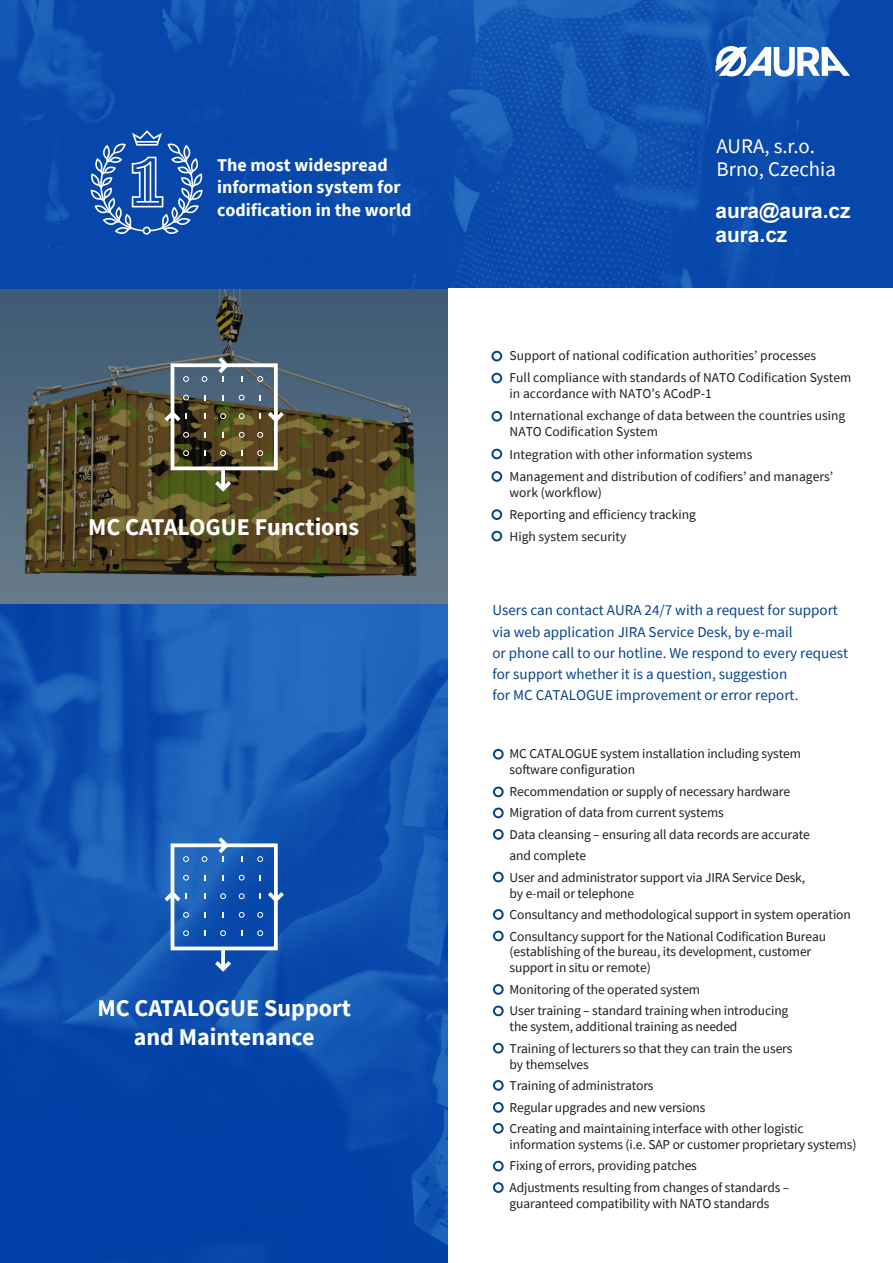
<style>
.page{position:relative;width:893px;height:1263px;background:#fff}
.page>*{position:absolute;margin:0;border:0;box-sizing:border-box;transform-origin:0 0}
.t1{font:700 24px/29.8px "Source Sans Pro";color:#fff;text-align:center}
.t2{font:20.85px/23.9px "Source Sans Pro";color:#fff}
.t3{font:700 20.85px/23.9px "Arial";color:#fff}
.t4{font:700 18px/22.5px "Source Sans Pro";color:#fff}
.t5{font:15px/21.1px "Source Sans Pro";color:#06428f}
.t6{font:13.5px/21.5px "Source Sans Pro";letter-spacing:-.01em;color:#1d1d1b}
</style>
<div class="page">
<img style="left:0;top:288px;width:448px;height:317px">
<img style="left:0;top:605px;width:448px;height:658px">
<img style="left:0;top:0;width:893px;height:288px">
<div style="left:493px;top:749px;width:11px;height:10px;border:2px solid #06428f;border-radius:50%"></div>
<div style="left:493px;top:786px;width:11px;height:11px;border:2px solid #06428f;border-radius:50%"></div>
<div style="left:493px;top:807px;width:11px;height:11px;border:2px solid #06428f;border-radius:50%"></div>
<div style="left:493px;top:829px;width:11px;height:11px;border:2px solid #06428f;border-radius:50%"></div>
<div style="left:493px;top:872px;width:11px;height:10px;border:2px solid #06428f;border-radius:50%"></div>
<div style="left:493px;top:909px;width:11px;height:11px;border:2px solid #06428f;border-radius:50%"></div>
<div style="left:493px;top:930px;width:11px;height:11px;border:2px solid #06428f;border-radius:50%"></div>
<div style="left:493px;top:984px;width:11px;height:11px;border:2px solid #06428f;border-radius:50%"></div>
<div style="left:493px;top:1005px;width:11px;height:11px;border:2px solid #06428f;border-radius:50%"></div>
<div style="left:493px;top:1043px;width:11px;height:10px;border:2px solid #06428f;border-radius:50%"></div>
<div style="left:493px;top:1080px;width:11px;height:11px;border:2px solid #06428f;border-radius:50%"></div>
<div style="left:493px;top:1102px;width:11px;height:11px;border:2px solid #06428f;border-radius:50%"></div>
<div style="left:493px;top:1123px;width:11px;height:11px;border:2px solid #06428f;border-radius:50%"></div>
<div style="left:493px;top:1161px;width:11px;height:10px;border:2px solid #06428f;border-radius:50%"></div>
<div style="left:493px;top:1182px;width:11px;height:11px;border:2px solid #06428f;border-radius:50%"></div>
<svg style="left:91px;top:130px;width:112px;height:105px;background:#376bbb"></svg>
<div style="left:491px;top:351px;width:11px;height:10px;border:2px solid #06428f;border-radius:50%"></div>
<div style="left:491px;top:373px;width:11px;height:10px;border:2px solid #06428f;border-radius:50%"></div>
<div style="left:491px;top:411px;width:11px;height:11px;border:2px solid #06428f;border-radius:50%"></div>
<div style="left:491px;top:449px;width:11px;height:10px;border:2px solid #06428f;border-radius:50%"></div>
<div style="left:491px;top:471px;width:11px;height:11px;border:2px solid #06428f;border-radius:50%"></div>
<div style="left:491px;top:509px;width:11px;height:11px;border:2px solid #06428f;border-radius:50%"></div>
<div style="left:491px;top:531px;width:11px;height:10px;border:2px solid #06428f;border-radius:50%"></div>
<svg style="left:164px;top:357px;width:120px;height:135px;background:#656654"></svg>
<svg style="left:164px;top:837px;width:120px;height:135px;background:#336cbd"></svg>
<svg style="left:714px;top:46px;width:136px;height:31px"></svg>
<h3 class="t4" style="left:217px;top:155px;width:196px">The most widespread information system for codification in the world</h3>
<h1 class="t1" style="left:88px;top:514px;width:272px">MC CATALOGUE Functions</h1>
<h1 class="t1" style="left:97px;top:995px;width:255px">MC CATALOGUE Support and Maintenance</h1>
<h2 class="t2" style="left:717px;top:135px;width:121px">AURA, s.r.o.<br>Brno, Czechia</h2>
<h2 class="t3" style="left:715px;top:201px;width:137px">aura@aura.cz aura.cz</h2>
<p class="t6" style="left:510px;top:346px;width:343px;line-height:22.2px">Support of national codification authorities’ processes<br>Full compliance with standards of NATO Codification System</p>
<p class="t6" style="left:510px;top:384px;width:337px;line-height:22.2px">in accordance with NATO’s ACodP-1<br>International exchange of data between the countries using</p>
<p class="t6" style="left:510px;top:422px;width:325px;line-height:22.2px">NATO Codification System<br>Integration with other information systems<br>Management and distribution of codifiers’ and managers’</p>
<p class="t6" style="left:510px;top:482px;width:188px;line-height:22.2px">work (workflow)<br>Reporting and efficiency tracking</p>
<p class="t6" style="left:510px;top:527px;width:118px">High system security</p>
<p class="t5" style="left:492px;top:601px;width:357px">Users can contact AURA 24/7 with a request for support via web application JIRA Service Desk, by e-mail<br>or phone call to our hotline. We respond to every request for support whether it is a question, suggestion<br>for MC CATALOGUE improvement or error report.</p>
<p class="t6" style="left:510px;top:747px;width:293px;line-height:15.9px">MC CATALOGUE system installation including system software configuration</p>
<p class="t6" style="left:510px;top:782px;width:302px">Recommendation or supply of necessary hardware Migration of data from current systems<br>Data cleansing – ensuring all data records are accurate and complete<br>User and administrator support via JIRA Service Desk,</p>
<p class="t6" style="left:510px;top:883px;width:343px">by e-mail or telephone<br>Consultancy and methodological support in system operation<br>Consultancy support for the National Codification Bureau</p>
<p class="t6" style="left:510px;top:945px;width:303px;line-height:15.9px">(establishing of the bureau, its development, customer support in situ or remote)</p>
<p class="t6" style="left:510px;top:980px;width:280px">Monitoring of the operated system<br>User training – standard training when introducing</p>
<p class="t6" style="left:510px;top:1017px;width:284px">the system, additional training as needed<br>Training of lecturers so that they can train the users</p>
<p class="t6" style="left:510px;top:1054px;width:296px">by themselves<br>Training of administrators<br>Regular upgrades and new versions<br>Creating and maintaining interface with other logistic</p>
<p class="t6" style="left:510px;top:1135px;width:348px">information systems (i.e. SAP or customer proprietary systems)<br>Fixing of errors, providing patches<br>Adjustments resulting from changes of standards –</p>
<p class="t6" style="left:510px;top:1194px;width:261px">guaranteed compatibility with NATO standards</p>
</div>
